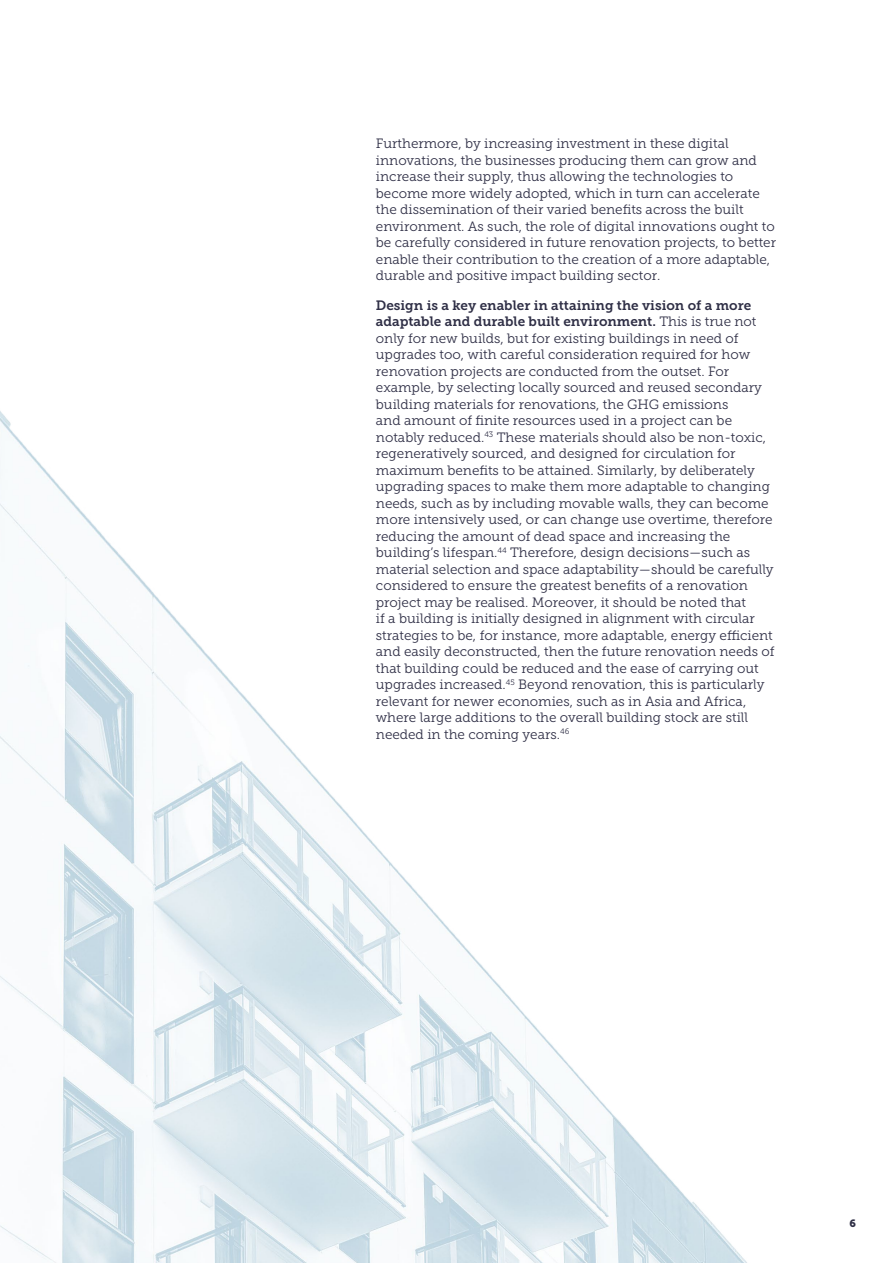
<style>
.page{position:relative;width:893px;height:1263px;background:#fff}
.page>*{position:absolute;margin:0;border:0;box-sizing:border-box;transform-origin:0 0}
.t1{font:13.5px/16.5px "Museo Slab 300";color:#2f2f46}
.t2{font:13.5px/16.5px "Museo Slab 700";color:#2f2f46}
.t3{font:10.5px "Museo Slab 900";color:#2f2f46}
.s1{font-family:"Museo Slab 300"}
</style>
<div class="page">
<img style="left:0;top:411px;width:747px;height:852px">
<p class="t1" style="left:376px;top:136px;width:402px">Furthermore, by increasing investment in these digital innovations, the businesses producing them can grow and increase their supply, thus allowing the technologies to become more widely adopted, which in turn can accelerate the dissemination of their varied benefits across the built environment. As such, the role of digital innovations ought to be carefully considered in future renovation projects, to better enable their contribution to the creation of a more adaptable, durable and positive impact building sector.</p>
<p class="t2" style="left:376px;top:297px;width:382px">Design is a key enabler in attaining the vision of a more adaptable and durable built environment. <span class="s1">This is true not</span></p>
<p class="t1" style="left:376px;top:330px;width:400px">only for new builds, but for existing buildings in need of upgrades too, with careful consideration required for how renovation projects are conducted from the outset. For example, by selecting locally sourced and reused secondary building materials for renovations, the GHG emissions<br>and amount of finite resources used in a project can be notably reduced.<sup>43</sup> These materials should also be non-toxic, regeneratively sourced, and designed for circulation for maximum benefits to be attained. Similarly, by deliberately upgrading spaces to make them more adaptable to changing needs, such as by including movable walls, they can become more intensively used, or can change use overtime, therefore reducing the amount of dead space and increasing the building’s lifespan.<sup>44</sup> Therefore, design decisions—such as material selection and space adaptability—should be carefully considered to ensure the greatest benefits of a renovation project may be realised. Moreover, it should be noted that<br>if a building is initially designed in alignment with circular strategies to be, for instance, more adaptable, energy efficient and easily deconstructed, then the future renovation needs of that building could be reduced and the ease of carrying out upgrades increased.<sup>45</sup> Beyond renovation, this is particularly relevant for newer economies, such as in Asia and Africa, where large additions to the overall building stock are still needed in the coming years.<sup>46</sup></p>
<p class="t3" style="left:849px;top:1217px;width:8px">6</p>
</div>
